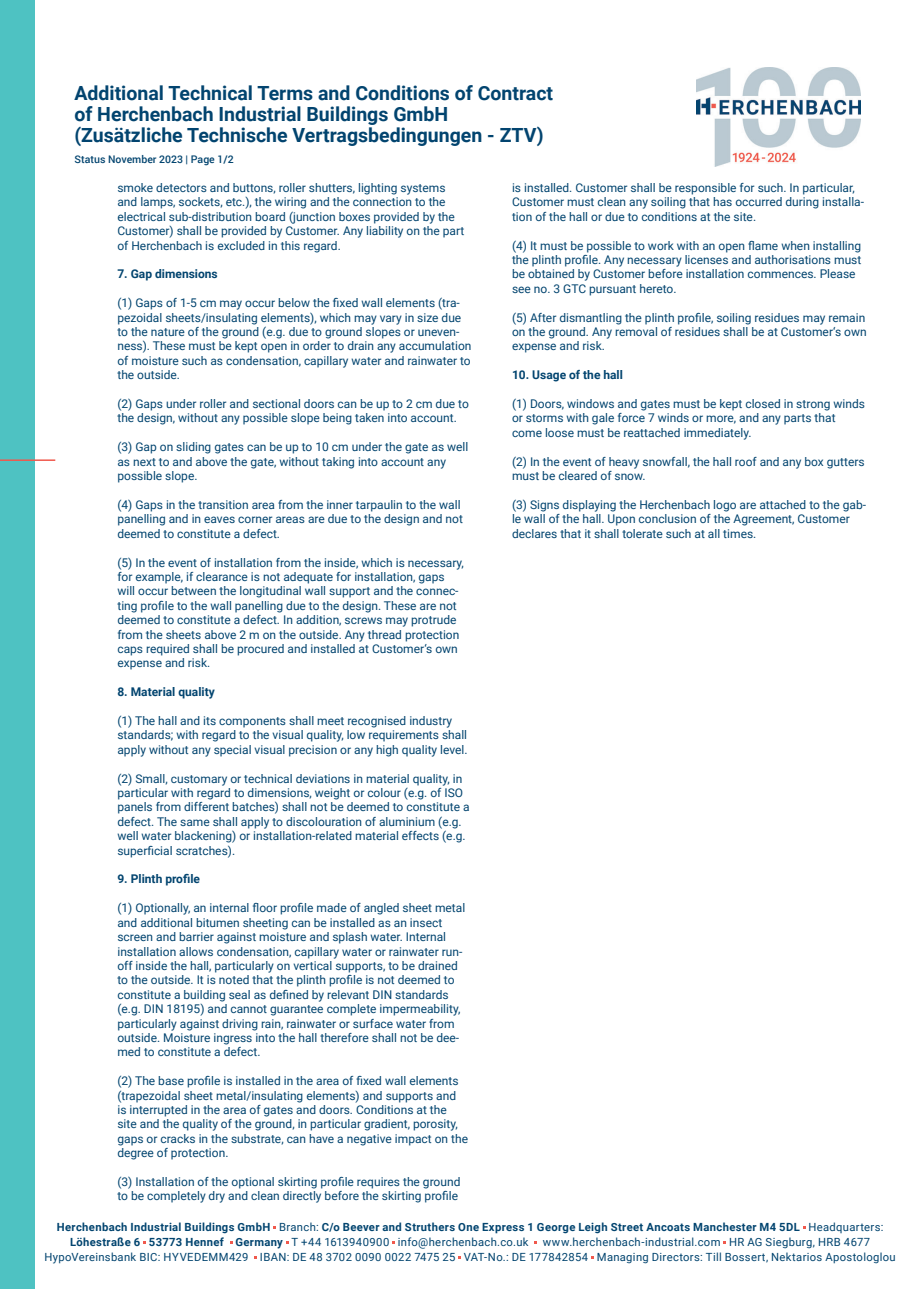
<style>
.page{position:relative;width:919px;height:1289px;background:#fff}
.page>*{position:absolute;margin:0;border:0;box-sizing:border-box;transform-origin:0 0}
.t1{font:700 19.5px/21px "Roboto";color:#02446f}
.t2{font:12px/14.4px "Roboto";color:#02446f}
.t3{font:700 12px "Roboto";color:#02446f}
.t4{font:11.25px "Roboto";letter-spacing:.03em;color:#02446f}
.t5{font:700 11.25px "Roboto";letter-spacing:.03em;color:#02446f}
.t6{font:500 10.5px "Roboto";color:#02446f}
.s1{font-weight:400}
.s2{font-weight:700}
</style>
<div class="page">
<div style="left:0;top:0;width:34px;height:1288px;background:#4ec2c2"></div>
<hr style="left:0;top:459px;width:55px;height:2px;background:#f0594d">
<img style="left:696px;top:67px;width:164px;height:100px">
<p class="t1" style="left:74px;top:82px;width:480px">Additional Technical Terms and Conditions of Contract of Herchenbach Industrial Buildings GmbH</p>
<p class="t1" style="left:74px;top:124px;width:470px">(Zusätzliche Technische Vertragsbedingungen - ZTV)</p>
<p class="t6" style="left:74px;top:152px;width:161px">Status November 2023 | Page 1/2</p>
<p class="t2" style="left:117px;top:180px;width:348px">smoke detectors and buttons, roller shutters, lighting systems and lamps, sockets, etc.), the wiring and the connection to the electrical sub-distribution board (junction boxes provided by the Customer) shall be provided by Customer. Any liability on the part of Herchenbach is excluded in this regard.</p>
<p class="t3" style="left:117px;top:266px;width:102px">7. Gap dimensions</p>
<p class="t2" style="left:117px;top:295px;width:355px">(1) Gaps of 1-5 cm may occur below the fixed wall elements (tra&shy;pezoidal sheets/insulating elements), which may vary in size due to the nature of the ground (e.g. due to ground slopes or uneven&shy;ness). These must be kept open in order to drain any accumulation of moisture such as condensation, capillary water and rainwater to the outside.</p>
<p class="t2" style="left:117px;top:396px;width:353px">(2) Gaps under roller and sectional doors can be up to 2 cm due to the design, without any possible slope being taken into account.</p>
<p class="t2" style="left:117px;top:439px;width:352px">(3) Gap on sliding gates can be up to 10 cm under the gate as well as next to and above the gate, without taking into account any possible slope.</p>
<p class="t2" style="left:117px;top:497px;width:347px">(4) Gaps in the transition area from the inner tarpaulin to the wall panelling and in eaves corner areas are due to the design and not deemed to constitute a defect.</p>
<p class="t2" style="left:117px;top:554px;width:348px">(5) In the event of installation from the inside, which is necessary, for example, if clearance is not adequate for installation, gaps will occur between the longitudinal wall support and the connec&shy;ting profile to the wall panelling due to the design. These are not deemed to constitute a defect. In addition, screws may protrude from the sheets above 2 m on the outside. Any thread protection caps required shall be procured and installed at Customer‘s own expense and risk.</p>
<p class="t3" style="left:117px;top:683px;width:99px">8. Material quality</p>
<p class="t2" style="left:117px;top:713px;width:351px">(1) The hall and its components shall meet recognised industry standards; with regard to the visual quality, low requirements shall apply without any special visual precision or any high quality level.</p>
<p class="t2" style="left:117px;top:770px;width:353px">(2) Small, customary or technical deviations in material quality, in particular with regard to dimensions, weight or colour (e.g. of ISO panels from different batches) shall not be deemed to constitute a defect. The same shall apply to discolouration of aluminium (e.g. well water blackening) or installation-related material effects (e.g. superficial scratches).</p>
<p class="t3" style="left:117px;top:870px;width:84px">9. Plinth profile</p>
<p class="t2" style="left:117px;top:900px;width:349px">(1) Optionally, an internal floor profile made of angled sheet metal and additional bitumen sheeting can be installed as an insect screen and barrier against moisture and splash water. Internal installation allows condensation, capillary water or rainwater run&shy;off inside the hall, particularly on vertical supports, to be drained to the outside. It is noted that the plinth profile is not deemed to constitute a building seal as defined by relevant DIN standards (e.g. DIN 18195) and cannot guarantee complete impermeability, particularly against driving rain, rainwater or surface water from outside. Moisture ingress into the hall therefore shall not be dee&shy;med to constitute a defect.</p>
<p class="t2" style="left:117px;top:1073px;width:352px">(2) The base profile is installed in the area of fixed wall elements (trapezoidal sheet metal/insulating elements) and supports and is interrupted in the area of gates and doors. Conditions at the site and the quality of the ground, in particular gradient, porosity, gaps or cracks in the substrate, can have a negative impact on the degree of protection.</p>
<p class="t2" style="left:117px;top:1174px;width:344px">(3) Installation of the optional skirting profile requires the ground to be completely dry and clean directly before the skirting profile</p>
<p class="t2" style="left:512px;top:180px;width:353px">is installed. Customer shall be responsible for such. In particular,<br>Customer must clean any soiling that has occurred during installa&shy;tion of the hall or due to conditions at the site.</p>
<p class="t2" style="left:512px;top:238px;width:351px">(4) It must be possible to work with an open flame when installing the plinth profile. Any necessary licenses and authorisations must be obtained by Customer before installation commences. Please see no. 3 GTC pursuant hereto.</p>
<p class="t2" style="left:512px;top:310px;width:356px;text-align:justify">(5) After dismantling the plinth profile, soiling residues may remain on the ground. Any removal of residues shall be at Customer‘s own expense and risk.</p>
<p class="t3" style="left:512px;top:366px;width:112px">10. Usage of the hall</p>
<p class="t2" style="left:512px;top:396px;width:354px">(1) Doors, windows and gates must be kept closed in strong winds or storms with gale force 7 winds or more, and any parts that come loose must be reattached immediately.</p>
<p class="t2" style="left:512px;top:454px;width:354px">(2) In the event of heavy snowfall, the hall roof and any box gutters must be cleared of snow.</p>
<p class="t2" style="left:512px;top:497px;width:355px">(3) Signs displaying the Herchenbach logo are attached to the gab&shy;le wall of the hall. Upon conclusion of the Agreement, Customer declares that it shall tolerate such at all times.</p>
<p class="t5" style="left:57px;top:1219px;width:828px">Herchenbach Industrial Buildings GmbH <span class="s1">Branch:</span> C/o Beever and Struthers One Express 1 George Leigh Street Ancoats Manchester M4 5DL <span class="s1">Headquarters:</span></p>
<p class="t4" style="left:70px;top:1234px;width:460px"><span class="s2">Löhestraße 6 53773 Hennef Germany</span> T +44 1613940900 info@herchenbach.co.uk</p>
<p class="t4" style="left:543px;top:1234px;width:329px">www.herchenbach-industrial.com HR AG Siegburg, HRB 4677</p>
<p class="t4" style="left:44px;top:1249px;width:852px">HypoVereinsbank BIC: HYVEDEMM429 IBAN: DE 48 3702 0090 0022 7475 25 VAT-No.: DE 177842854 Managing Directors: Till Bossert, Nektarios Apostologlou</p>
</div>
